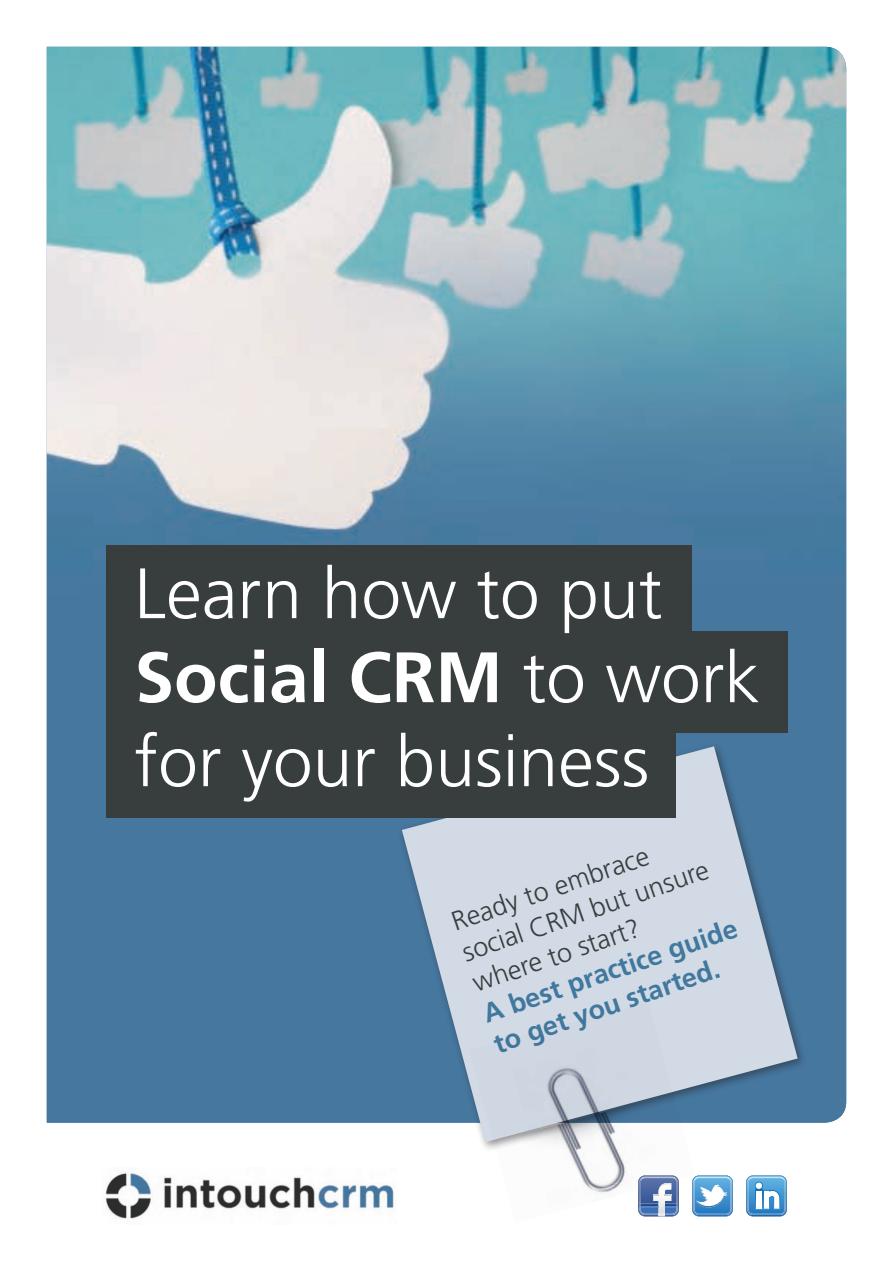
<style>
.page{position:relative;width:893px;height:1263px;background:#fff}
.page>*{position:absolute;margin:0;border:0;box-sizing:border-box;transform-origin:0 0}
.t1{font:300 71.25px/84px "Frutiger";color:#fff}
.t2{font:300 27px/32.4px "Frutiger";color:#383d3d}
.t3{font:700 27px/32.4px "Frutiger";color:#41789e}
.s1{font-weight:700}
</style>
<div class="page">
<img style="left:47px;top:47px;width:799px;height:1076px">
<img style="left:103px;top:1172px;width:291px;height:47px">
<div style="left:397px;top:742px;width:411px;height:410px;background:#231f20;opacity:.5"></div>
<svg style="left:402px;top:746px;width:396px;height:396px;background:#aabdd0"></svg>
<div style="left:106px;top:716px;width:569px;height:101px;background:#383d3d"></div>
<div style="left:106px;top:631px;width:682px;height:102px;background:#383d3d"></div>
<div style="left:106px;top:545px;width:586px;height:102px;background:#383d3d"></div>
<img style="left:469px;top:1002px;width:226px;height:215px">
<svg style="left:638px;top:1175px;width:41px;height:41px"></svg>
<img style="left:639px;top:1177px;width:39px;height:6px">
<svg style="left:692px;top:1175px;width:41px;height:41px"></svg>
<svg style="left:746px;top:1175px;width:41px;height:41px"></svg>
<div style="left:756px;top:1182px;width:6px;height:7px;background:#fff;border-radius:50%"></div>
<h1 class="t1" style="left:134px;top:551px;width:627px">Learn how to put<br><span class="s1">Social CRM</span> to work for your business</h1>
<p class="t2" style="left:447px;top:907px;width:261px;rotate:-19deg">Ready to embrace social CRM but unsure where to start?</p>
<p class="t3" style="left:479px;top:998px;width:269px;rotate:-19deg">A best practice guide to get you started.</p>
</div>
